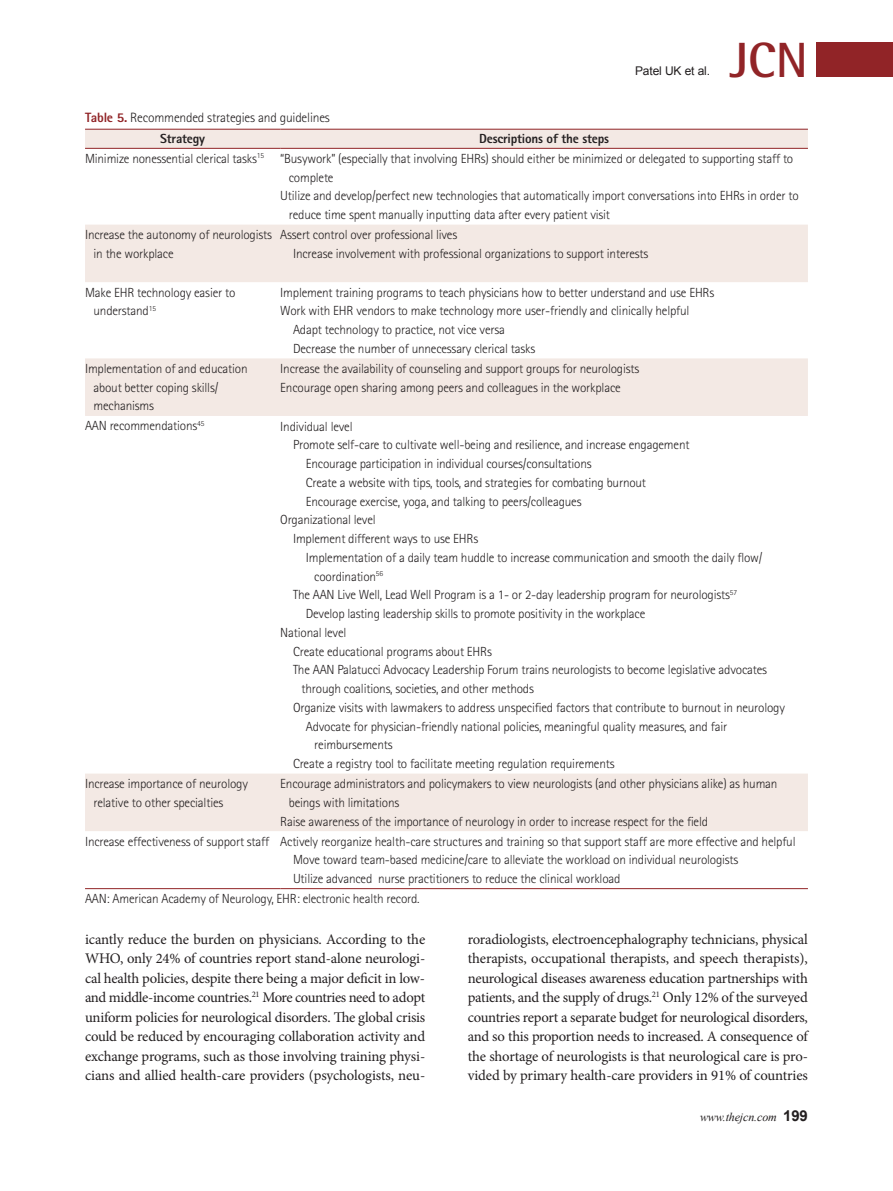
<style>
.page{position:relative;width:893px;height:1191px;background:#fff}
.page>*{position:absolute;margin:0;border:0;box-sizing:border-box;transform-origin:0 0}
.t1{font:700 49.5px "Rotis Semi Sans Std";color:#912427}
.t2{font:14.7px/19.5px "Minion Pro";letter-spacing:-.01em;color:#231f20;text-align:justify}
.t3{font:300 13.5px "Rotis Sans Serif Std";letter-spacing:-.015em;color:#231f20}
.t4{font:300 13.2px/18.8px "Rotis Sans Serif Std";letter-spacing:-.015em;color:#231f20}
.t5{font:800 13.2px "Rotis Sans Serif Std";letter-spacing:-.015em;color:#231f20}
.t6{font:italic 12px "Times New Roman";letter-spacing:-.01em;color:#231f20}
.t7{font:12px "Arial";letter-spacing:-.01em;color:#231f20}
.s1{font-weight:800;color:#912427}
.s2{font-family:"Arial";font-weight:700;font-style:normal;font-size:15px}
</style>
<div class="page">
<div style="left:816px;top:43px;width:77px;height:34px;background:#912427"></div>
<svg style="left:85px;top:130px;width:723px;height:701px"></svg>
<hr style="left:85px;top:888px;width:195px;height:1px;background:#912427">
<hr style="left:280px;top:888px;width:528px;height:1px;background:#912427">
<hr style="left:85px;top:129px;width:195px;height:1px;background:#912427">
<hr style="left:280px;top:129px;width:528px;height:1px;background:#912427">
<hr style="left:85px;top:148px;width:195px;height:1px;background:#912427">
<hr style="left:280px;top:148px;width:528px;height:1px;background:#912427">
<p class="t7" style="left:635px;top:63px;width:77px">Patel UK et al.</p>
<h1 class="t1" style="left:730px;top:30px;width:80px">JCN</h1>
<p class="t3" style="left:85px;top:110px;width:246px"><span class="s1">Table 5.</span> Recommended strategies and guidelines</p>
<p class="t5" style="left:160px;top:130px;width:46px">Strategy</p>
<p class="t5" style="left:479px;top:130px;width:131px">Descriptions of the steps</p>
<p class="t4" style="left:85px;top:149px;width:710px">Minimize nonessential clerical tasks<sup>15</sup> “Busywork” (especially that involving EHRs) should either be minimized or delegated to supporting staff to</p>
<p class="t4" style="left:289px;top:168px;width:46px">complete</p>
<p class="t4" style="left:280px;top:187px;width:520px">Utilize and develop/perfect new technologies that automatically import conversations into EHRs in order to</p>
<p class="t4" style="left:289px;top:205px;width:323px">reduce time spent manually inputting data after every patient visit</p>
<p class="t4" style="left:94px;top:225px;width:180px;text-indent:-9px">Increase the autonomy of neurologists in the workplace</p>
<p class="t4" style="left:293px;top:225px;width:357px;text-indent:-13px">Assert control over professional lives<br>Increase involvement with professional organizations to support interests</p>
<p class="t4" style="left:94px;top:283px;width:143px;text-indent:-9px">Make EHR technology easier to understand<sup>15</sup></p>
<p class="t4" style="left:280px;top:283px;width:436px">Implement training programs to teach physicians how to better understand and use EHRs</p>
<p class="t4" style="left:280px;top:302px;width:411px">Work with EHR vendors to make technology more user-friendly and clinically helpful</p>
<p class="t4" style="left:293px;top:320px;width:213px">Adapt technology to practice, not vice versa</p>
<p class="t4" style="left:293px;top:339px;width:244px">Decrease the number of unnecessary clerical tasks</p>
<p class="t4" style="left:94px;top:359px;width:156px;text-indent:-9px">Implementation of and education about better coping skills/ mechanisms</p>
<p class="t4" style="left:280px;top:359px;width:360px">Increase the availability of counseling and support groups for neurologists<br>Encourage open sharing among peers and colleagues in the workplace</p>
<p class="t4" style="left:85px;top:416px;width:121px">AAN recommendations<sup>45</sup></p>
<p class="t4" style="left:280px;top:417px;width:74px">Individual level</p>
<p class="t4" style="left:293px;top:435px;width:398px">Promote self-care to cultivate well-being and resilience, and increase engagement</p>
<p class="t4" style="left:306px;top:454px;width:287px">Encourage participation in individual courses/consultations</p>
<p class="t4" style="left:306px;top:473px;width:342px">Create a website with tips, tools, and strategies for combating burnout</p>
<p class="t4" style="left:306px;top:492px;width:277px">Encourage exercise, yoga, and talking to peers/colleagues</p>
<p class="t4" style="left:280px;top:510px;width:97px">Organizational level</p>
<p class="t4" style="left:293px;top:529px;width:187px">Implement different ways to use EHRs</p>
<p class="t4" style="left:306px;top:548px;width:458px">Implementation of a daily team huddle to increase communication and smooth the daily flow/</p>
<p class="t4" style="left:314px;top:566px;width:70px">coordination<sup>56</sup></p>
<p class="t4" style="left:293px;top:585px;width:445px">The AAN Live Well, Lead Well Program is a 1- or 2-day leadership program for neurologists<sup>57</sup></p>
<p class="t4" style="left:306px;top:604px;width:341px">Develop lasting leadership skills to promote positivity in the workplace</p>
<p class="t4" style="left:280px;top:623px;width:68px">National level</p>
<p class="t4" style="left:293px;top:642px;width:200px">Create educational programs about EHRs</p>
<p class="t4" style="left:293px;top:660px;width:476px">The AAN Palatucci Advocacy Leadership Forum trains neurologists to become legislative advocates</p>
<p class="t4" style="left:302px;top:679px;width:234px">through coalitions, societies, and other methods</p>
<p class="t4" style="left:293px;top:698px;width:493px">Organize visits with lawmakers to address unspecified factors that contribute to burnout in neurology</p>
<p class="t4" style="left:306px;top:717px;width:423px">Advocate for physician-friendly national policies, meaningful quality measures, and fair</p>
<p class="t4" style="left:314px;top:735px;width:80px">reimbursements</p>
<p class="t4" style="left:293px;top:754px;width:323px">Create a registry tool to facilitate meeting regulation requirements</p>
<p class="t4" style="left:94px;top:774px;width:156px;text-indent:-9px">Increase importance of neurology relative to other specialties</p>
<p class="t4" style="left:280px;top:774px;width:499px">Encourage administrators and policymakers to view neurologists (and other physicians alike) as human</p>
<p class="t4" style="left:289px;top:793px;width:112px">beings with limitations</p>
<p class="t4" style="left:280px;top:811px;width:429px">Raise awareness of the importance of neurology in order to increase respect for the field</p>
<p class="t4" style="left:293px;top:831px;width:504px;text-indent:-208px">Increase effectiveness of support staff Actively reorganize health-care structures and training so that support staff are more effective and helpful<br>Move toward team-based medicine/care to alleviate the workload on individual neurologists<br>Utilize advanced nurse practitioners to reduce the clinical workload</p>
<p class="t4" style="left:85px;top:889px;width:336px">AAN: American Academy of Neurology, EHR: electronic health record.</p>
<p class="t2" style="left:85px;top:929px;width:342px">icantly reduce the burden on physicians. According to the WHO, only 24% of countries report stand-alone neurologi&shy;cal health policies, despite there being a major deficit in low&shy;and middle-income countries.<sup>21</sup> More countries need to adopt uniform policies for neurological disorders. The global crisis could be reduced by encouraging collaboration activity and exchange programs, such as those involving training physi&shy;cians and allied health-care providers (psychologists, neu-</p>
<p class="t2" style="left:468px;top:929px;width:342px">roradiologists, electroencephalography technicians, physical therapists, occupational therapists, and speech therapists), neurological diseases awareness education partnerships with patients, and the supply of drugs.<sup>21</sup> Only 12% of the surveyed countries report a separate budget for neurological disorders, and so this proportion needs to increased. A consequence of the shortage of neurologists is that neurological care is pro&shy;vided by primary health-care providers in 91% of countries</p>
<p class="t6" style="left:700px;top:1108px;width:109px">www.thejcn.com <span class="s2">199</span></p>
</div>
